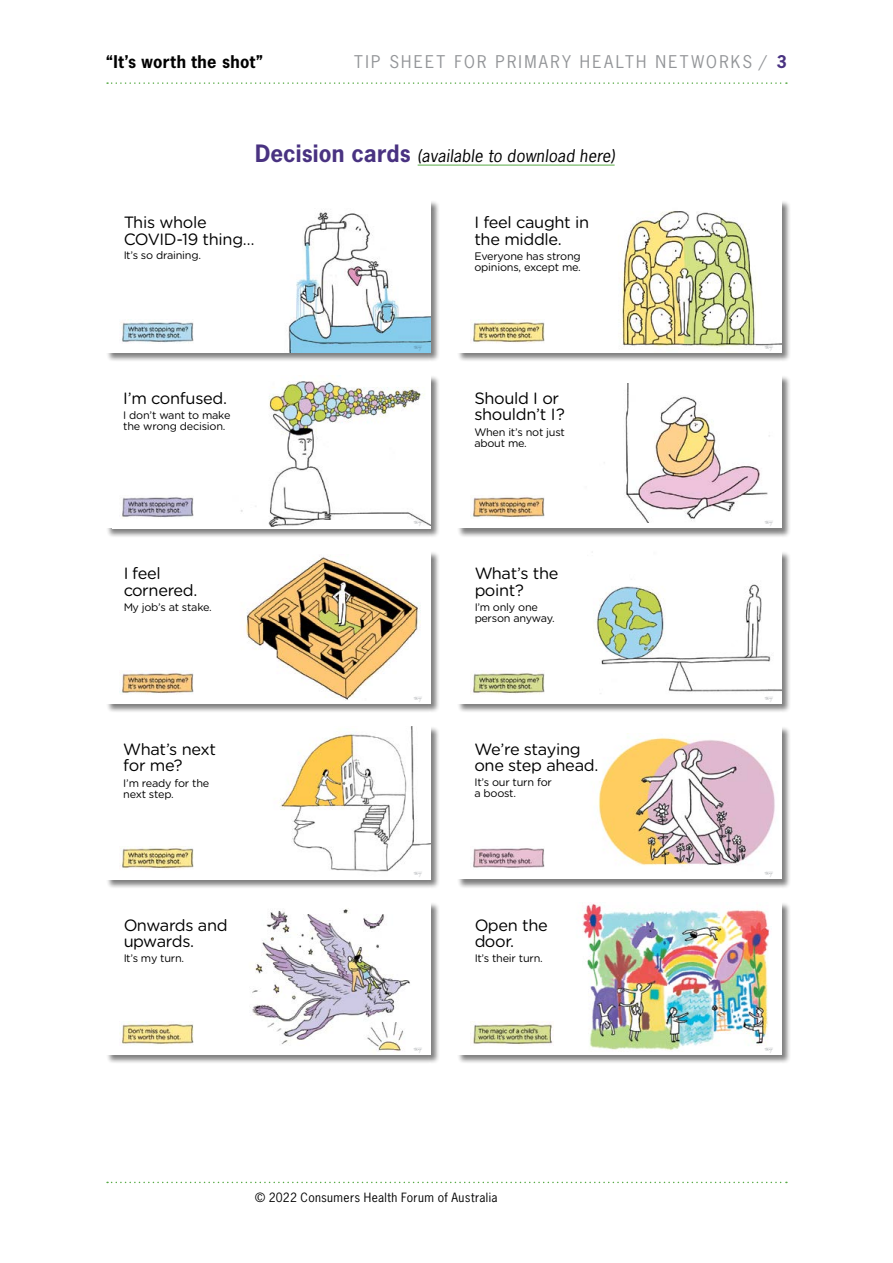
<style>
.page{position:relative;width:893px;height:1263px;background:#fff}
.page>*{position:absolute;margin:0;border:0;box-sizing:border-box;transform-origin:0 0}
.t1{font:italic 16.5px "News Gothic Std";letter-spacing:.015em;color:#000}
.t2{font:16.5px "News Gothic Std";letter-spacing:.135em;color:#939598}
.t3{font:700 16.5px "News Gothic Std";letter-spacing:.02em;color:#000}
.t4{font:16.35px/16.4px "Gotham Rounded";letter-spacing:-.02em;color:#000}
.t5{font:12px "News Gothic Std";letter-spacing:.03em;color:#000}
.t6{font:10.95px/10.9px "Gotham Rounded";letter-spacing:-.02em;color:#000}
.s1{font-weight:700;color:#493281}
.s2{font-weight:700;font-style:normal;font-size:22.5px;color:#493281}
</style>
<div class="page">
<svg style="left:107px;top:1182px;width:680px;height:1px"></svg>
<svg style="left:107px;top:82px;width:680px;height:2px"></svg>
<hr style="left:418px;top:165px;width:197px;height:1px;background:#59aa47">
<div style="left:106px;top:199px;width:334px;height:163px;background:#000;opacity:.5"></div>
<div style="left:106px;top:200px;width:325px;height:153px;background:#fff"></div>
<img style="left:128px;top:211px;width:303px;height:142px">
<img style="left:121px;top:320px;width:73px;height:24px">
<svg style="left:413px;top:344px;width:9px;height:7px"></svg>
<div style="left:106px;top:375px;width:334px;height:163px;background:#000;opacity:.5"></div>
<div style="left:106px;top:375px;width:325px;height:153px;background:#fff"></div>
<img style="left:241px;top:381px;width:190px;height:147px">
<img style="left:122px;top:497px;width:72px;height:21px">
<svg style="left:413px;top:520px;width:9px;height:7px"></svg>
<div style="left:457px;top:199px;width:334px;height:163px;background:#000;opacity:.5"></div>
<img style="left:462px;top:200px;width:320px;height:153px">
<img style="left:471px;top:320px;width:74px;height:24px">
<svg style="left:764px;top:344px;width:9px;height:7px"></svg>
<div style="left:106px;top:550px;width:334px;height:163px;background:#000;opacity:.5"></div>
<div style="left:106px;top:551px;width:325px;height:153px;background:#fff"></div>
<img style="left:119px;top:556px;width:301px;height:144px">
<img style="left:120px;top:671px;width:74px;height:24px">
<svg style="left:413px;top:695px;width:9px;height:7px"></svg>
<div style="left:106px;top:901px;width:334px;height:163px;background:#000;opacity:.5"></div>
<div style="left:106px;top:902px;width:325px;height:153px;background:#fff"></div>
<img style="left:119px;top:908px;width:291px;height:143px">
<img style="left:120px;top:1022px;width:74px;height:24px">
<svg style="left:413px;top:1047px;width:9px;height:6px"></svg>
<div style="left:457px;top:375px;width:334px;height:163px;background:#000;opacity:.5"></div>
<div style="left:457px;top:375px;width:325px;height:153px;background:#fff"></div>
<img style="left:625px;top:383px;width:145px;height:139px">
<img style="left:472px;top:496px;width:73px;height:22px">
<svg style="left:764px;top:520px;width:9px;height:6px"></svg>
<div style="left:457px;top:726px;width:334px;height:163px;background:#000;opacity:.5"></div>
<div style="left:457px;top:726px;width:325px;height:153px;background:#fff"></div>
<img style="left:598px;top:737px;width:177px;height:129px">
<img style="left:473px;top:848px;width:72px;height:20px">
<svg style="left:764px;top:871px;width:9px;height:6px"></svg>
<div style="left:457px;top:550px;width:334px;height:163px;background:#000;opacity:.5"></div>
<div style="left:457px;top:551px;width:325px;height:153px;background:#fff"></div>
<img style="left:592px;top:552px;width:190px;height:142px">
<img style="left:473px;top:673px;width:72px;height:21px">
<svg style="left:764px;top:696px;width:9px;height:6px"></svg>
<div style="left:457px;top:901px;width:334px;height:163px;background:#000;opacity:.5"></div>
<div style="left:457px;top:902px;width:325px;height:153px;background:#fff"></div>
<img style="left:470px;top:902px;width:300px;height:149px">
<img style="left:471px;top:1022px;width:83px;height:24px">
<svg style="left:764px;top:1046px;width:9px;height:7px"></svg>
<div style="left:106px;top:726px;width:334px;height:163px;background:#000;opacity:.5"></div>
<img style="left:106px;top:726px;width:325px;height:153px">
<img style="left:120px;top:846px;width:74px;height:24px">
<svg style="left:413px;top:871px;width:9px;height:7px"></svg>
<h1 class="t3" style="left:106px;top:51px;width:158px">“It’s worth the shot”</h1>
<h1 class="t2" style="left:354px;top:51px;width:434px">TIP SHEET FOR PRIMARY HEALTH NETWORKS / <span class="s1">3</span></h1>
<h1 class="t1" style="left:255px;top:145px;width:361px"><span class="s2">Decision cards</span> (available to download here)</h1>
<h2 class="t4" style="left:123px;top:214px;width:133px">This whole<br>COVID-19 thing…</h2>
<p class="t6" style="left:123px;top:250px;width:79px">It’s so draining.</p>
<h2 class="t4" style="left:123px;top:389px;width:105px">I’m confused.</h2>
<p class="t6" style="left:123px;top:410px;width:109px">I don’t want to make the wrong decision.</p>
<h2 class="t4" style="left:123px;top:565px;width:76px">I feel cornered.</h2>
<p class="t6" style="left:123px;top:601px;width:90px">My job’s at stake.</p>
<h2 class="t4" style="left:123px;top:740px;width:94px">What’s next for me?</h2>
<p class="t6" style="left:123px;top:777px;width:88px">I’m ready for the next step.</p>
<h2 class="t4" style="left:123px;top:916px;width:106px">Onwards and upwards.</h2>
<p class="t6" style="left:123px;top:952px;width:62px">It’s my turn.</p>
<h2 class="t4" style="left:474px;top:214px;width:116px">I feel caught in the middle.</h2>
<p class="t6" style="left:474px;top:250px;width:108px">Everyone has strong opinions, except me.</p>
<h2 class="t4" style="left:474px;top:389px;width:92px">Should I or shouldn’t I?</h2>
<p class="t6" style="left:474px;top:426px;width:92px">When it’s not just about me.</p>
<h2 class="t4" style="left:474px;top:565px;width:86px">What’s the point?</h2>
<p class="t6" style="left:474px;top:601px;width:82px">I’m only one person anyway.</p>
<h2 class="t4" style="left:474px;top:740px;width:125px">We’re staying one step ahead.</h2>
<p class="t6" style="left:474px;top:776px;width:79px">It’s our turn for a boost.</p>
<h2 class="t4" style="left:474px;top:916px;width:75px">Open the door.</h2>
<p class="t6" style="left:474px;top:952px;width:70px">It’s their turn.</p>
<p class="t5" style="left:255px;top:1190px;width:244px">© 2022 Consumers Health Forum of Australia</p>
</div>
